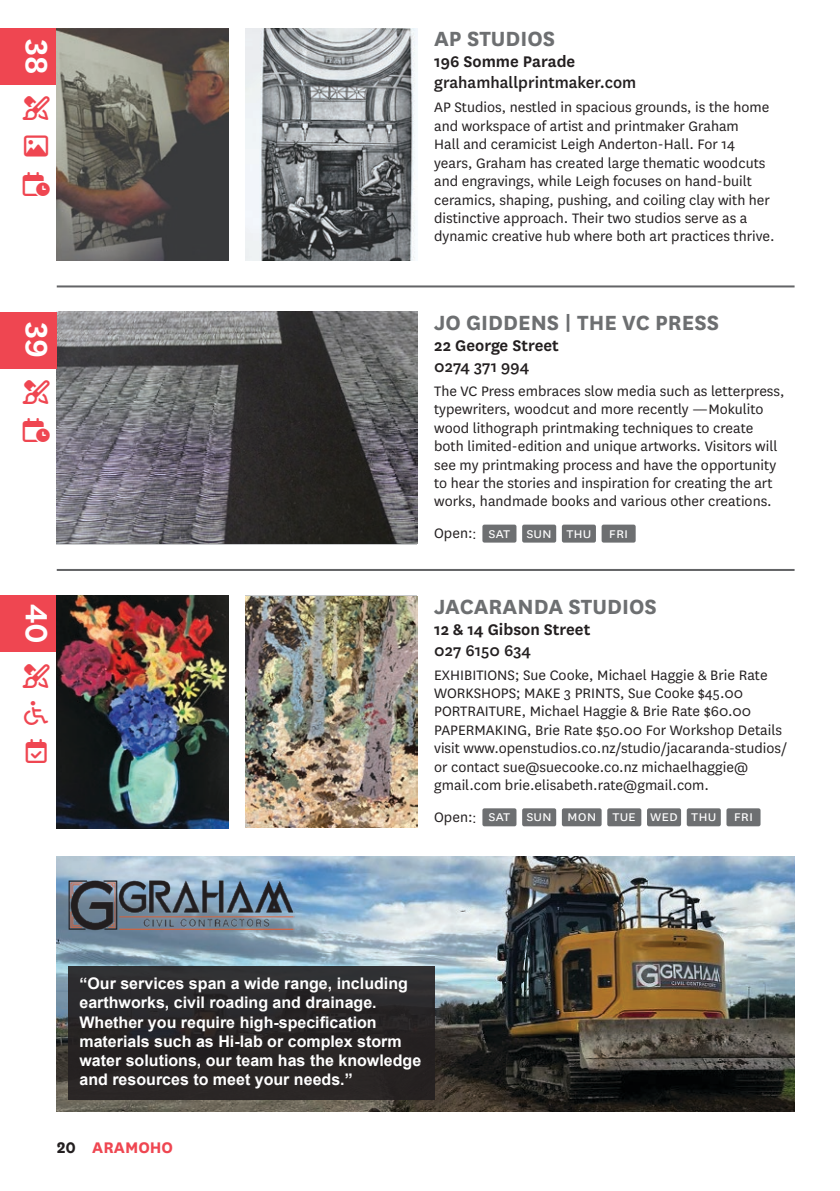
<style>
.page{position:relative;width:840px;height:1191px;background:#fff}
.page>*{position:absolute;margin:0;border:0;box-sizing:border-box;transform-origin:0 0}
.Vertical_Studio_Number{font:600 36px "National";color:#fff}
.Studio_Heading{font:700 24px "National";color:#6d6f71}
.Accessibility_Icons{font:24px "Font Awesome 6 Pro";color:#ef4651}
.Studio_Address{font:600 18px "National";color:#231f20}
.Studio_Address-2{font:500 18px "National";color:#231f20}
.Page_Footer_Title{font:700 18px "National";color:#ef4651}
.Studio_Bio{font:16px/18.4px "National";color:#231f20}
.t1{font:700 16px/19.2px "Arial";color:#fff}
.Open_Day{font:16px "National";color:#fff}
.s1{color:#231f20}
</style>
<div class="page">
<div style="left:0;top:595px;width:57px;height:57px;background:#ef4651"></div>
<img style="left:57px;top:312px;width:360px;height:232px">
<div style="left:482px;top:808px;width:34px;height:18px;background:#6d6f71;border-radius:2px"></div>
<div style="left:522px;top:808px;width:34px;height:18px;background:#6d6f71;border-radius:2px"></div>
<div style="left:561px;top:808px;width:40px;height:18px;background:#6d6f71;border-radius:2px"></div>
<div style="left:607px;top:808px;width:34px;height:18px;background:#6d6f71;border-radius:2px"></div>
<div style="left:646px;top:808px;width:34px;height:18px;background:#6d6f71;border-radius:2px"></div>
<div style="left:686px;top:808px;width:34px;height:18px;background:#6d6f71;border-radius:2px"></div>
<div style="left:726px;top:808px;width:34px;height:18px;background:#6d6f71;border-radius:2px"></div>
<div style="left:482px;top:524px;width:34px;height:18px;background:#6d6f71;border-radius:2px"></div>
<div style="left:522px;top:524px;width:34px;height:18px;background:#6d6f71;border-radius:2px"></div>
<div style="left:561px;top:524px;width:34px;height:18px;background:#6d6f71;border-radius:2px"></div>
<div style="left:601px;top:524px;width:34px;height:18px;background:#6d6f71;border-radius:2px"></div>
<div style="left:0;top:312px;width:57px;height:57px;background:#ef4651"></div>
<div style="left:0;top:29px;width:57px;height:56px;background:#ef4651"></div>
<img style="left:57px;top:29px;width:171px;height:232px">
<img style="left:57px;top:595px;width:171px;height:233px">
<img style="left:245px;top:28px;width:172px;height:233px">
<img style="left:245px;top:596px;width:172px;height:231px">
<hr style="left:57px;top:285px;width:737px;height:2px;background:#636466">
<hr style="left:57px;top:569px;width:737px;height:2px;background:#636466">
<img style="left:57px;top:856px;width:737px;height:255px">
<img style="left:68px;top:879px;width:226px;height:51px">
<div style="left:68px;top:966px;width:366px;height:134px;background:linear-gradient(to right,#2a2728,#2a2728)"></div>
<p class="Vertical_Studio_Number" style="left:62px;top:39px;width:37px;rotate:90deg">38</p>
<p class="Accessibility_Icons" style="left:23px;top:96px;width:3px">■▼◆▲■●</p>
<p class="Accessibility_Icons" style="left:23px;top:172px;width:3px">●■●□</p>
<p class="Vertical_Studio_Number" style="left:62px;top:322px;width:38px;rotate:90deg">39</p>
<p class="Accessibility_Icons" style="left:23px;top:380px;width:3px">■▼◆▲■●</p>
<p class="Accessibility_Icons" style="left:23px;top:418px;width:3px">●■●□</p>
<p class="Vertical_Studio_Number" style="left:62px;top:604px;width:42px;rotate:90deg">40</p>
<p class="Accessibility_Icons" style="left:23px;top:663px;width:3px">■▼◆▲■●</p>
<p class="Accessibility_Icons" style="left:26px;top:739px;width:3px">●■</p>
<p class="Studio_Heading" style="left:434px;top:22px;width:122px">AP STUDIOS</p>
<p class="Studio_Address" style="left:434px;top:49px;width:142px">196 Somme Parade</p>
<p class="Studio_Address-2" style="left:434px;top:71px;width:203px">grahamhallprintmaker.com</p>
<p class="Studio_Bio" style="left:434px;top:98px;width:342px">AP Studios, nestled in spacious grounds, is the home and workspace of artist and printmaker Graham<br>Hall and ceramicist Leigh Anderton-Hall. For 14 years, Graham has created large thematic woodcuts and engravings, while Leigh focuses on hand-built ceramics, shaping, pushing, and coiling clay with her distinctive approach. Their two studios serve as a dynamic creative hub where both art practices thrive.</p>
<p class="Studio_Heading" style="left:434px;top:305px;width:286px">JO GIDDENS | THE VC PRESS</p>
<p class="Studio_Address" style="left:434px;top:333px;width:126px">22 George Street</p>
<p class="Studio_Address-2" style="left:434px;top:354px;width:97px">0274 371 994</p>
<p class="Studio_Bio" style="left:434px;top:381px;width:352px">The VC Press embraces slow media such as letterpress, typewriters, woodcut and more recently —Mokulito wood lithograph printmaking techniques to create both limited-edition and unique artworks. Visitors will see my printmaking process and have the opportunity to hear the stories and inspiration for creating the art works, handmade books and various other creations.</p>
<p class="Studio_Bio" style="left:434px;top:523px;width:40px">Open:</p>
<p class="Open_Day" style="left:488px;top:522px;width:23px">sat</p>
<p class="Open_Day" style="left:526px;top:522px;width:27px">sun</p>
<p class="Open_Day" style="left:566px;top:522px;width:26px">thu</p>
<p class="Open_Day" style="left:608px;top:522px;width:21px">fri</p>
<p class="Studio_Heading" style="left:434px;top:589px;width:224px">JACARANDA STUDIOS</p>
<p class="Studio_Address" style="left:434px;top:616px;width:157px">12 &amp; 14 Gibson Street</p>
<p class="Studio_Address-2" style="left:434px;top:638px;width:98px">027 6150 634</p>
<p class="Studio_Bio" style="left:434px;top:665px;width:354px">EXHIBITIONS; Sue Cooke, Michael Haggie &amp; Brie Rate WORKSHOPS; MAKE 3 PRINTS, Sue Cooke $45.00<br>PORTRAITURE, Michael Haggie &amp; Brie Rate $60.00<br>PAPERMAKING, Brie Rate $50.00 For Workshop Details visit www.openstudios.co.nz/studio/jacaranda-studios/ or contact sue@suecooke.co.nz michaelhaggie@ gmail.com brie.elisabeth.rate@gmail.com.</p>
<p class="Studio_Bio" style="left:434px;top:807px;width:40px">Open:</p>
<p class="Open_Day" style="left:488px;top:806px;width:23px">sat</p>
<p class="Open_Day" style="left:526px;top:806px;width:27px">sun</p>
<p class="Open_Day" style="left:566px;top:806px;width:31px">mon</p>
<p class="Open_Day" style="left:612px;top:806px;width:25px">tue</p>
<p class="Open_Day" style="left:649px;top:806px;width:29px">wed</p>
<p class="Open_Day" style="left:690px;top:806px;width:26px">thu</p>
<p class="Open_Day" style="left:733px;top:806px;width:21px">fri</p>
<p class="t1" style="left:79px;top:974px;width:343px">“Our services span a wide range, including earthworks, civil roading and drainage.<br>Whether you require high-specification materials such as Hi-lab or complex storm water solutions, our team has the knowledge and resources to meet your needs.”</p>
<p class="Page_Footer_Title" style="left:57px;top:1135px;width:118px"><span class="s1">20</span> ARAMOHO</p>
</div>
